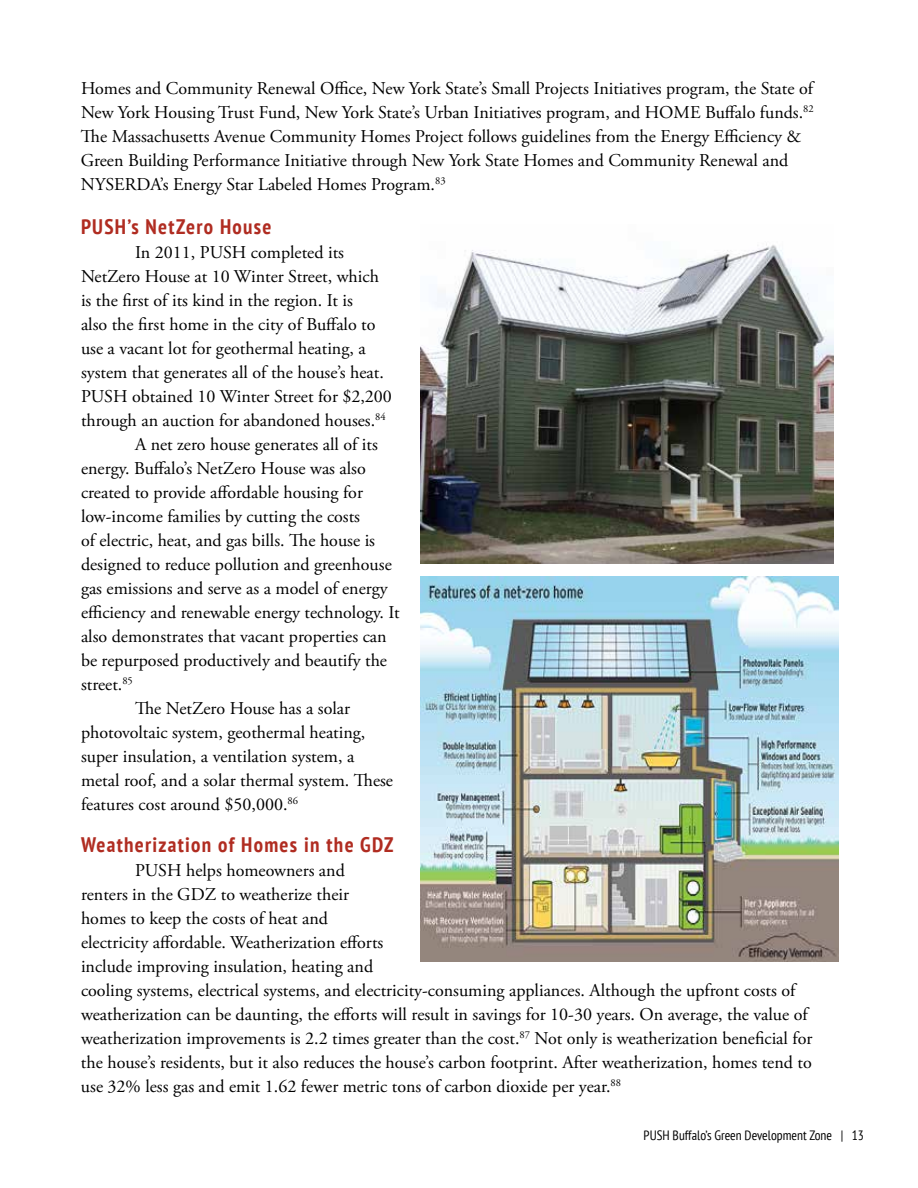
<style>
.page{position:relative;width:918px;height:1188px;background:#fff}
.page>*{position:absolute;margin:0;border:0;box-sizing:border-box;transform-origin:0 0}
.t1{font:700 condensed 21px "PT Sans";letter-spacing:.06em;color:#b02c21}
.t2{font:18px/24px "Adobe Garamond Pro";color:#000}
.t3{font:condensed 13.5px "PT Sans";color:#000}
</style>
<div class="page">
<img style="left:420px;top:244px;width:414px;height:320px">
<img style="left:420px;top:576px;width:419px;height:386px">
<p class="t2" style="left:81px;top:77px;width:734px">Homes and Community Renewal Office, New York State’s Small Projects Initiatives program, the State of New York Housing Trust Fund, New York State’s Urban Initiatives program, and HOME Buffalo funds.<sup>82<br></sup>The Massachusetts Avenue Community Homes Project follows guidelines from the Energy Efficiency &amp; Green Building Performance Initiative through New York State Homes and Community Renewal and NYSERDA’s Energy Star Labeled Homes Program.<sup>83</sup></p>
<p class="t1" style="left:81px;top:213px;width:192px">PUSH’s NetZero House</p>
<p class="t2" style="left:135px;top:241px;width:211px">In 2011, PUSH completed its</p>
<p class="t2" style="left:81px;top:265px;width:300px">NetZero House at 10 Winter Street, which</p>
<p class="t2" style="left:81px;top:289px;width:273px">is the first of its kind in the region. It is</p>
<p class="t2" style="left:81px;top:313px;width:296px">also the first home in the city of Buffalo to</p>
<p class="t2" style="left:81px;top:337px;width:286px">use a vacant lot for geothermal heating, a</p>
<p class="t2" style="left:81px;top:361px;width:304px">system that generates all of the house’s heat.</p>
<p class="t2" style="left:81px;top:385px;width:312px">PUSH obtained 10 Winter Street for $2,200</p>
<p class="t2" style="left:81px;top:409px;width:306px">through an auction for abandoned houses.<sup>84</sup></p>
<p class="t2" style="left:135px;top:433px;width:244px">A net zero house generates all of its</p>
<p class="t2" style="left:81px;top:457px;width:286px">energy. Buffalo’s NetZero House was also</p>
<p class="t2" style="left:81px;top:481px;width:284px">created to provide affordable housing for</p>
<p class="t2" style="left:81px;top:505px;width:281px">low-income families by cutting the costs</p>
<p class="t2" style="left:81px;top:529px;width:296px">of electric, heat, and gas bills. The house is</p>
<p class="t2" style="left:81px;top:553px;width:312px">designed to reduce pollution and greenhouse</p>
<p class="t2" style="left:81px;top:577px;width:308px">gas emissions and serve as a model of energy</p>
<p class="t2" style="left:81px;top:601px;width:320px">efficiency and renewable energy technology. It</p>
<p class="t2" style="left:81px;top:625px;width:307px">also demonstrates that vacant properties can</p>
<p class="t2" style="left:81px;top:649px;width:308px">be repurposed productively and beautify the</p>
<p class="t2" style="left:81px;top:673px;width:53px">street.<sup>85</sup></p>
<p class="t2" style="left:135px;top:697px;width:217px">The NetZero House has a solar</p>
<p class="t2" style="left:81px;top:721px;width:286px">photovoltaic system, geothermal heating,</p>
<p class="t2" style="left:81px;top:745px;width:275px">super insulation, a ventilation system, a</p>
<p class="t2" style="left:81px;top:769px;width:314px">metal roof, and a solar thermal system. These</p>
<p class="t2" style="left:81px;top:793px;width:219px">features cost around $50,000.<sup>86</sup></p>
<p class="t1" style="left:81px;top:831px;width:314px">Weatherization of Homes in the GDZ</p>
<p class="t2" style="left:81px;top:859px;width:733px;text-indent:54px">PUSH helps homeowners and<br>renters in the GDZ to weatherize their<br>homes to keep the costs of heat and<br>electricity affordable. Weatherization efforts<br>include improving insulation, heating and<br>cooling systems, electrical systems, and electricity-consuming appliances. Although the upfront costs of weatherization can be daunting, the efforts will result in savings for 10-30 years. On average, the value of weatherization improvements is 2.2 times greater than the cost.<sup>87</sup> Not only is weatherization beneficial for the house’s residents, but it also reduces the house’s carbon footprint. After weatherization, homes tend to use 32% less gas and emit 1.62 fewer metric tons of carbon dioxide per year.<sup>88</sup></p>
<p class="t3" style="left:644px;top:1127px;width:222px">PUSH Buffalo’s Green Development Zone | 13</p>
</div>
